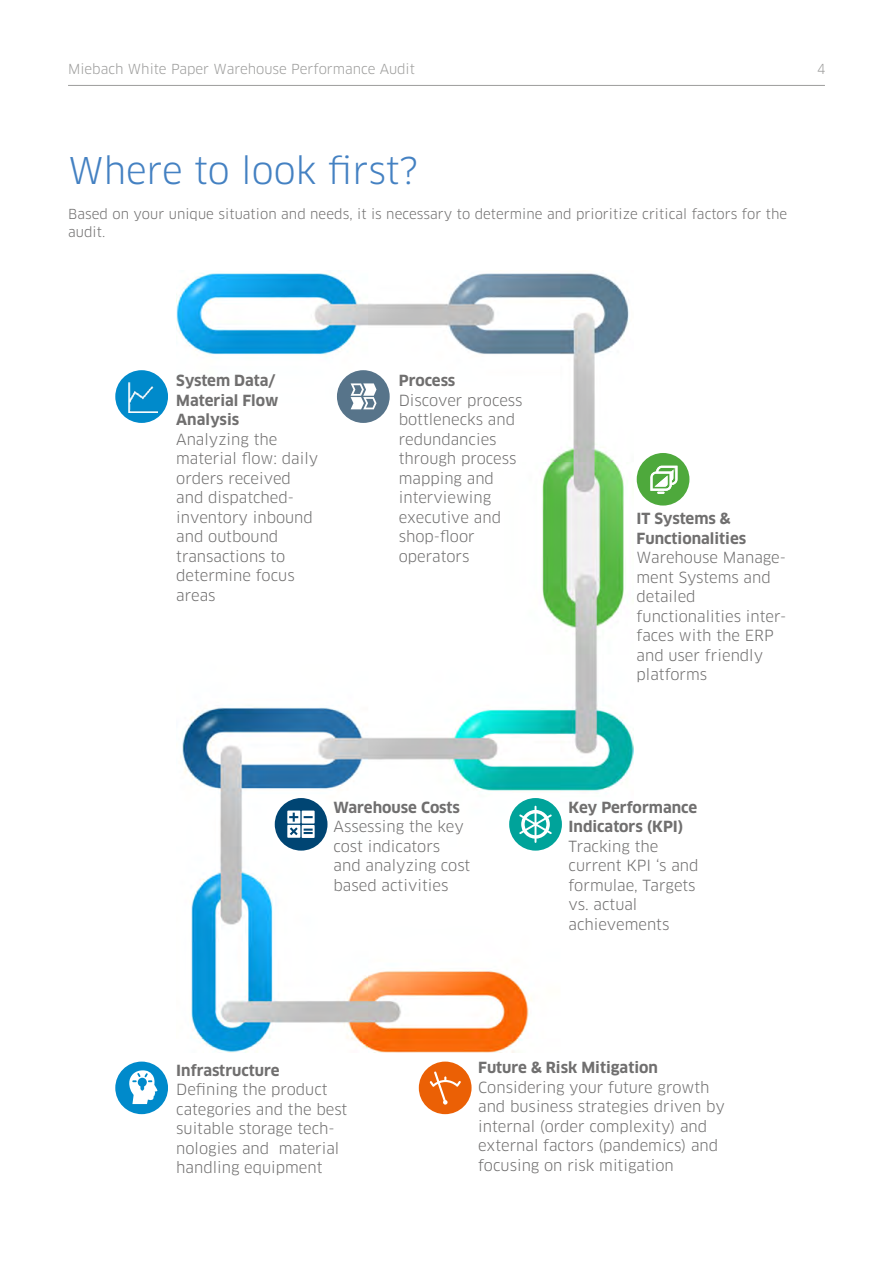
<style>
.page{position:relative;width:893px;height:1263px;background:#fff}
.page>*{position:absolute;margin:0;border:0;box-sizing:border-box;transform-origin:0 0}
.t1{font:36px "Clan Pro";color:#4481c2}
.t2{font:15px/19.5px "Clan Pro";color:#706f6f}
.t3{font:700 15px/19.5px "Clan Pro";color:#706f6f}
.t4{font:13.5px/18px "Clan Pro";letter-spacing:.005em;color:#706f6f}
.t5{font:13.5px "Clan Pro";color:#9d9d9c}
</style>
<div class="page">
<img style="left:176px;top:273px;width:457px;height:779px">
<div style="left:115px;top:1061px;width:53px;height:53px;background:#008acb;border-radius:50%"></div>
<svg style="left:129px;top:1070px;width:28px;height:34px"></svg>
<div style="left:637px;top:453px;width:52px;height:52px;background:#4ea93c;border-radius:50%"></div>
<svg style="left:650px;top:466px;width:27px;height:28px"></svg>
<div style="left:275px;top:798px;width:52px;height:52px;background:#004573;border-radius:50%"></div>
<svg style="left:287px;top:811px;width:28px;height:27px"></svg>
<div style="left:509px;top:798px;width:53px;height:52px;background:#00a39a;border-radius:50%"></div>
<svg style="left:519px;top:806px;width:33px;height:37px"></svg>
<div style="left:419px;top:1061px;width:52px;height:53px;background:#eb6005;border-radius:50%"></div>
<svg style="left:430px;top:1071px;width:31px;height:33px"></svg>
<div style="left:337px;top:370px;width:53px;height:53px;background:#57748a;border-radius:50%"></div>
<svg style="left:351px;top:383px;width:25px;height:26px"></svg>
<div style="left:115px;top:370px;width:53px;height:53px;background:#008acb;border-radius:50%"></div>
<img style="left:128px;top:383px;width:30px;height:29px">
<hr style="left:68px;top:85px;width:757px;height:1px;background:#9d9d9c">
<p class="t5" style="left:68px;top:61px;width:348px">Miebach White Paper Warehouse Performance Audit</p>
<p class="t5" style="left:817px;top:61px;width:10px">4</p>
<h1 class="t1" style="left:68px;top:149px;width:352px">Where to look first?</h1>
<p class="t4" style="left:68px;top:205px;width:721px">Based on your unique situation and needs, it is necessary to determine and prioritize critical factors for the audit.</p>
<p class="t3" style="left:176px;top:371px;width:104px">System Data/<br>Material Flow<br>Analysis</p>
<p class="t2" style="left:176px;top:429px;width:144px">Analyzing the material flow: daily orders received and dispatched&shy;inventory inbound and outbound transactions to determine focus areas</p>
<p class="t3" style="left:399px;top:371px;width:58px">Process</p>
<p class="t2" style="left:399px;top:390px;width:125px">Discover process bottlenecks and redundancies through process mapping and interviewing executive and shop-floor operators</p>
<p class="t3" style="left:637px;top:509px;width:111px">IT Systems &amp;<br>Functionalities</p>
<p class="t2" style="left:637px;top:548px;width:151px">Warehouse Manage&shy;ment Systems and detailed functionalities inter&shy;faces with the ERP and user friendly platforms</p>
<p class="t3" style="left:334px;top:798px;width:128px">Warehouse Costs</p>
<p class="t2" style="left:334px;top:817px;width:138px">Assessing the key cost indicators and analyzing cost based activities</p>
<p class="t3" style="left:569px;top:798px;width:130px">Key Performance<br>Indicators (KPI)</p>
<p class="t2" style="left:569px;top:837px;width:131px">Tracking the current KPI ‘s and formulae, Targets vs. actual achievements</p>
<p class="t3" style="left:176px;top:1060px;width:105px">Infrastructure</p>
<p class="t2" style="left:176px;top:1080px;width:173px">Defining the product categories and the best suitable storage tech&shy;nologies and material handling equipment</p>
<p class="t3" style="left:478px;top:1058px;width:181px">Future &amp; Risk Mitigation</p>
<p class="t2" style="left:478px;top:1077px;width:248px">Considering your future growth and business strategies driven by internal (order complexity) and external factors (pandemics) and focusing on risk mitigation</p>
</div>
